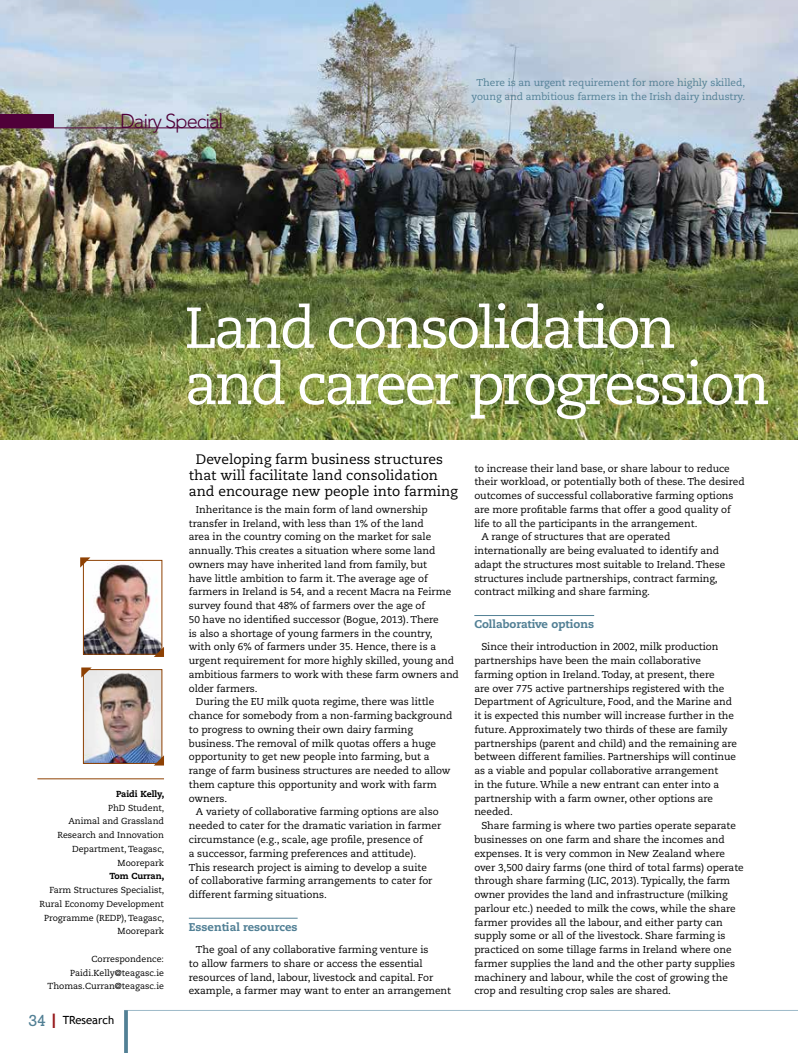
<style>
.page{position:relative;width:798px;height:1053px;background:#fff}
.page>*{position:absolute;margin:0;border:0;box-sizing:border-box;transform-origin:0 0}
.t1{font:57.62px/56.2px "Caecilia";letter-spacing:-.05em;color:#fff}
.t2{font:300 20px "Avenir";letter-spacing:-.05em;color:#500039}
.t3{font:13.75px/16.2px "Caecilia";color:#000}
.t4{font:800 11.25px "Caecilia";color:#528095}
.t5{font:11.25px "Trebuchet MS";color:#000}
.t6{font:10px/13.8px "Caecilia";letter-spacing:-.005em;color:#000}
.t7{font:10px/13.8px "Caecilia";letter-spacing:-.005em;color:#528095;text-align:center}
.t8{font:8.75px/13.8px "Caecilia";color:#000;text-align:right}
.t9{font:800 8.75px "Caecilia";color:#000}
.s1{font-family:"Rockwell";font-size:16.25px;color:#528095}
.s2{font-size:20px;color:#96171a}
</style>
<div class="page">
<hr style="left:124px;top:1010px;width:673px;height:1px;background:#9db9c8">
<svg style="left:124px;top:1010px;width:4px;height:42px"></svg>
<img style="left:0;top:0;width:797px;height:439px">
<hr style="left:37px;top:778px;width:127px;height:1px;background:#8e4103">
<div style="left:0;top:114px;width:53px;height:14px;background:#500039"></div>
<hr style="left:0;top:128px;width:223px;height:1px;background:#500039">
<hr style="left:189px;top:917px;width:108px;height:1px;background:#528095">
<hr style="left:474px;top:615px;width:120px;height:1px;background:#528095">
<img style="left:85px;top:563px;width:75px;height:89px">
<div style="left:83px;top:560px;width:79px;height:94px;border:1px solid #8e4103"></div>
<img style="left:85px;top:671px;width:75px;height:90px">
<div style="left:83px;top:669px;width:79px;height:94px;border:1px solid #8e4103"></div>
<svg style="left:81px;top:667px;width:11px;height:10px"></svg>
<svg style="left:154px;top:755px;width:10px;height:10px"></svg>
<svg style="left:154px;top:646px;width:10px;height:11px"></svg>
<svg style="left:80px;top:557px;width:10px;height:10px"></svg>
<h2 class="t2" style="left:120px;top:109px;width:105px">Dairy Special</h2>
<p class="t7" style="left:471px;top:76px;width:275px">There is an urgent requirement for more highly skilled, young and ambitious farmers in the Irish dairy industry.</p>
<p class="t9" style="left:116px;top:788px;width:50px">Paidi Kelly,</p>
<p class="t8" style="left:57px;top:800px;width:108px">PhD Student,<br>Animal and Grassland<br>Research and Innovation<br>Department, Teagasc,<br>Moorepark</p>
<p class="t9" style="left:109px;top:870px;width:56px">Tom Curran,</p>
<p class="t8" style="left:40px;top:883px;width:126px">Farm Structures Specialist,<br>Rural Economy Development<br>Programme (REDP), Teagasc,<br>Moorepark</p>
<p class="t8" style="left:48px;top:952px;width:118px">Correspondence:<br>Paidi.Kelly@teagasc.ie<br>Thomas.Curran@teagasc.ie</p>
<p class="t5" style="left:28px;top:1013px;width:87px"><span class="s1">34</span> <span class="s2">I</span> TResearch</p>
<h1 class="t1" style="left:184px;top:301px;width:587px">Land consolidation and career progression</h1>
<h3 class="t3" style="left:189px;top:451px;width:270px;text-indent:7px">Developing farm business structures that will facilitate land consolidation and encourage new people into farming</h3>
<p class="t6" style="left:196px;top:502px;width:233px">Inheritance is the main form of land ownership</p>
<p class="t6" style="left:189px;top:516px;width:236px">transfer in Ireland, with less than 1% of the land</p>
<p class="t6" style="left:189px;top:530px;width:244px">area in the country coming on the market for sale</p>
<p class="t6" style="left:189px;top:544px;width:248px">annually. This creates a situation where some land</p>
<p class="t6" style="left:189px;top:557px;width:239px">owners may have inherited land from family, but</p>
<p class="t6" style="left:189px;top:571px;width:240px">have little ambition to farm it. The average age of</p>
<p class="t6" style="left:189px;top:585px;width:264px">farmers in Ireland is 54, and a recent Macra na Feirme</p>
<p class="t6" style="left:189px;top:599px;width:238px">survey found that 48% of farmers over the age of</p>
<p class="t6" style="left:189px;top:612px;width:251px">50 have no identified successor (Bogue, 2013). There</p>
<p class="t6" style="left:189px;top:626px;width:245px">is also a shortage of young farmers in the country,</p>
<p class="t6" style="left:189px;top:640px;width:249px">with only 6% of farmers under 35. Hence, there is a</p>
<p class="t6" style="left:189px;top:654px;width:267px">urgent requirement for more highly skilled, young and</p>
<p class="t6" style="left:189px;top:667px;width:271px">ambitious farmers to work with these farm owners and</p>
<p class="t6" style="left:189px;top:681px;width:70px">older farmers.</p>
<p class="t6" style="left:196px;top:695px;width:240px">During the EU milk quota regime, there was little</p>
<p class="t6" style="left:189px;top:709px;width:265px">chance for somebody from a non-farming background</p>
<p class="t6" style="left:189px;top:722px;width:226px">to progress to owning their own dairy farming</p>
<p class="t6" style="left:189px;top:736px;width:249px">business. The removal of milk quotas offers a huge</p>
<p class="t6" style="left:189px;top:750px;width:242px">opportunity to get new people into farming, but a</p>
<p class="t6" style="left:189px;top:764px;width:263px">range of farm business structures are needed to allow</p>
<p class="t6" style="left:189px;top:777px;width:249px">them capture this opportunity and work with farm</p>
<p class="t6" style="left:189px;top:791px;width:40px">owners.</p>
<p class="t6" style="left:196px;top:805px;width:244px">A variety of collaborative farming options are also</p>
<p class="t6" style="left:189px;top:819px;width:254px">needed to cater for the dramatic variation in farmer</p>
<p class="t6" style="left:189px;top:832px;width:235px">circumstance (e.g., scale, age profile, presence of</p>
<p class="t6" style="left:189px;top:846px;width:229px">a successor, farming preferences and attitude).</p>
<p class="t6" style="left:189px;top:860px;width:239px">This research project is aiming to develop a suite</p>
<p class="t6" style="left:189px;top:874px;width:245px">of collaborative farming arrangements to cater for</p>
<p class="t6" style="left:189px;top:887px;width:139px">different farming situations.</p>
<p class="t4" style="left:189px;top:919px;width:110px">Essential resources</p>
<p class="t6" style="left:189px;top:942px;width:264px;text-indent:7px">The goal of any collaborative farming venture is<br>to allow farmers to share or access the essential resources of land, labour, livestock and capital. For example, a farmer may want to enter an arrangement</p>
<p class="t6" style="left:474px;top:461px;width:257px">to increase their land base, or share labour to reduce</p>
<p class="t6" style="left:474px;top:475px;width:272px">their workload, or potentially both of these. The desired</p>
<p class="t6" style="left:474px;top:489px;width:261px">outcomes of successful collaborative farming options</p>
<p class="t6" style="left:474px;top:502px;width:258px">are more profitable farms that offer a good quality of</p>
<p class="t6" style="left:474px;top:516px;width:224px">life to all the participants in the arrangement.</p>
<p class="t6" style="left:481px;top:530px;width:190px">A range of structures that are operated</p>
<p class="t6" style="left:474px;top:544px;width:246px">internationally are being evaluated to identify and</p>
<p class="t6" style="left:474px;top:557px;width:252px">adapt the structures most suitable to Ireland. These</p>
<p class="t6" style="left:474px;top:571px;width:245px">structures include partnerships, contract farming,</p>
<p class="t6" style="left:474px;top:585px;width:177px">contract milking and share farming.</p>
<p class="t4" style="left:474px;top:617px;width:121px">Collaborative options</p>
<p class="t6" style="left:474px;top:640px;width:264px;text-indent:7px">Since their introduction in 2002, milk production partnerships have been the main collaborative farming option in Ireland. Today, at present, there<br>are over 775 active partnerships registered with the Department of Agriculture, Food, and the Marine and it is expected this number will increase further in the future. Approximately two thirds of these are family partnerships (parent and child) and the remaining are between different families. Partnerships will continue as a viable and popular collaborative arrangement<br>in the future. While a new entrant can enter into a partnership with a farm owner, other options are needed.</p>
<p class="t6" style="left:474px;top:819px;width:271px;text-indent:7px">Share farming is where two parties operate separate businesses on one farm and share the incomes and expenses. It is very common in New Zealand where over 3,500 dairy farms (one third of total farms) operate through share farming (LIC, 2013). Typically, the farm owner provides the land and infrastructure (milking parlour etc.) needed to milk the cows, while the share farmer provides all the labour, and either party can supply some or all of the livestock. Share farming is practiced on some tillage farms in Ireland where one farmer supplies the land and the other party supplies machinery and labour, while the cost of growing the crop and resulting crop sales are shared.</p>
</div>
